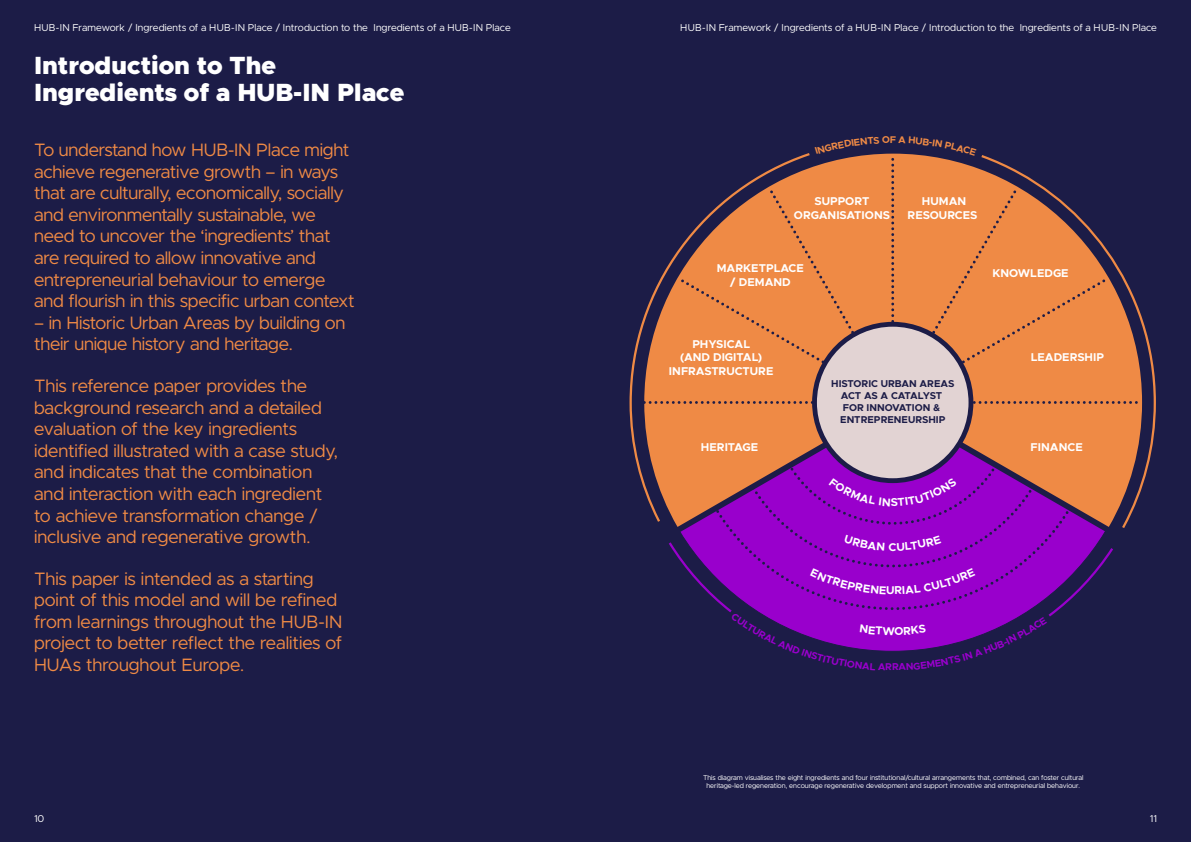
<style>
.page{position:relative;width:1191px;height:842px;background:#fff}
.page>*{position:absolute;margin:0;border:0;box-sizing:border-box;transform-origin:0 0}
.Page_title{font:900 25px/27px "Metropolis";color:#fff}
.Page_Subtitle{font:18px/21.6px "Metropolis";letter-spacing:-.01em;color:#ef8a45}
.t1{font:700 11.4px/13.6px "Metropolis";color:#fff;text-align:center}
.t2{font:10px "Metropolis";letter-spacing:.01em;color:#fff}
.t3{font:700 10px/11.9px "Metropolis";color:#1c1c47;text-align:center}
.t4{font:7px/8.4px "Metropolis";color:#fff;text-align:center}
</style>
<div class="page">
<div style="left:595px;top:0;width:596px;height:842px;background:#1c1c47"></div>
<div style="left:0;top:0;width:595px;height:842px;background:#1c1c47"></div>
<svg style="left:675px;top:406px;width:430px;height:129px;background:#930bb8"></svg>
<div style="left:814px;top:324px;width:157px;height:157px;background:#e2d3d3;border-radius:50%"></div>
<svg style="left:980px;top:318px;width:176px;height:212px"></svg>
<svg style="left:629px;top:316px;width:182px;height:207px"></svg>
<svg style="left:828px;top:477px;width:129px;height:29px;background:#9103c3"></svg>
<svg style="left:669px;top:535px;width:444px;height:116px"></svg>
<svg style="left:644px;top:153px;width:498px;height:253px"></svg>
<p class="t2" style="left:34px;top:21px;width:478px">HUB-IN Framework / Ingredients of a HUB-IN Place / Introduction to the Ingredients of a HUB-IN Place</p>
<p class="t2" style="left:680px;top:21px;width:478px">HUB-IN Framework / Ingredients of a HUB-IN Place / Introduction to the Ingredients of a HUB-IN Place</p>
<p class="Page_title" style="left:34px;top:52px;width:372px">Introduction to The<br>Ingredients of a HUB-IN Place</p>
<p class="Page_Subtitle" style="left:34px;top:139px;width:322px">To understand how HUB-IN Place might achieve regenerative growth – in ways that are culturally, economically, socially and environmentally sustainable, we need to uncover the ‘ingredients’ that are required to allow innovative and entrepreneurial behaviour to emerge and flourish in this specific urban context</p>
<p class="Page_Subtitle" style="left:34px;top:312px;width:313px">– in Historic Urban Areas by building on their unique history and heritage.</p>
<p class="Page_Subtitle" style="left:34px;top:375px;width:305px">This reference paper provides the background research and a detailed evaluation of the key ingredients identified illustrated with a case study, and indicates that the combination and interaction with each ingredient to achieve transformation change / inclusive and regenerative growth.</p>
<p class="Page_Subtitle" style="left:34px;top:568px;width:310px">This paper is intended as a starting point of this model and will be refined from learnings throughout the HUB-IN project to better reflect the realities of HUAs throughout Europe.</p>
<p class="t2" style="left:34px;top:812px;width:12px">10</p>
<p class="t1" style="left:794px;top:194px;width:97px">SUPPORT<br>ORGANISATIONS</p>
<p class="t1" style="left:907px;top:194px;width:71px">HUMAN<br>RESOURCES</p>
<p class="t1" style="left:716px;top:261px;width:89px">MARKETPLACE / DEMAND</p>
<p class="t1" style="left:992px;top:267px;width:78px">KNOWLEDGE</p>
<p class="t1" style="left:669px;top:337px;width:106px">PHYSICAL<br>(AND DIGITAL)<br>INFRASTRUCTURE</p>
<p class="t3" style="left:831px;top:378px;width:125px">HISTORIC URBAN AREAS<br>ACT AS A CATALYST<br>FOR INNOVATION &amp;<br>ENTREPRENEURSHIP</p>
<p class="t1" style="left:1030px;top:350px;width:75px">LEADERSHIP</p>
<p class="t1" style="left:701px;top:440px;width:59px">HERITAGE</p>
<p class="t1" style="left:1030px;top:440px;width:54px">FINANCE</p>
<p class="t4" style="left:703px;top:773px;width:382px">This diagram visualises the eight ingredients and four institutional/cultural arrangements that, combined, can foster cultural heritage-led regeneration, encourage regenerative development and support innovative and entrepreneurial behaviour.</p>
<p class="t2" style="left:1149px;top:812px;width:9px">11</p>
</div>
